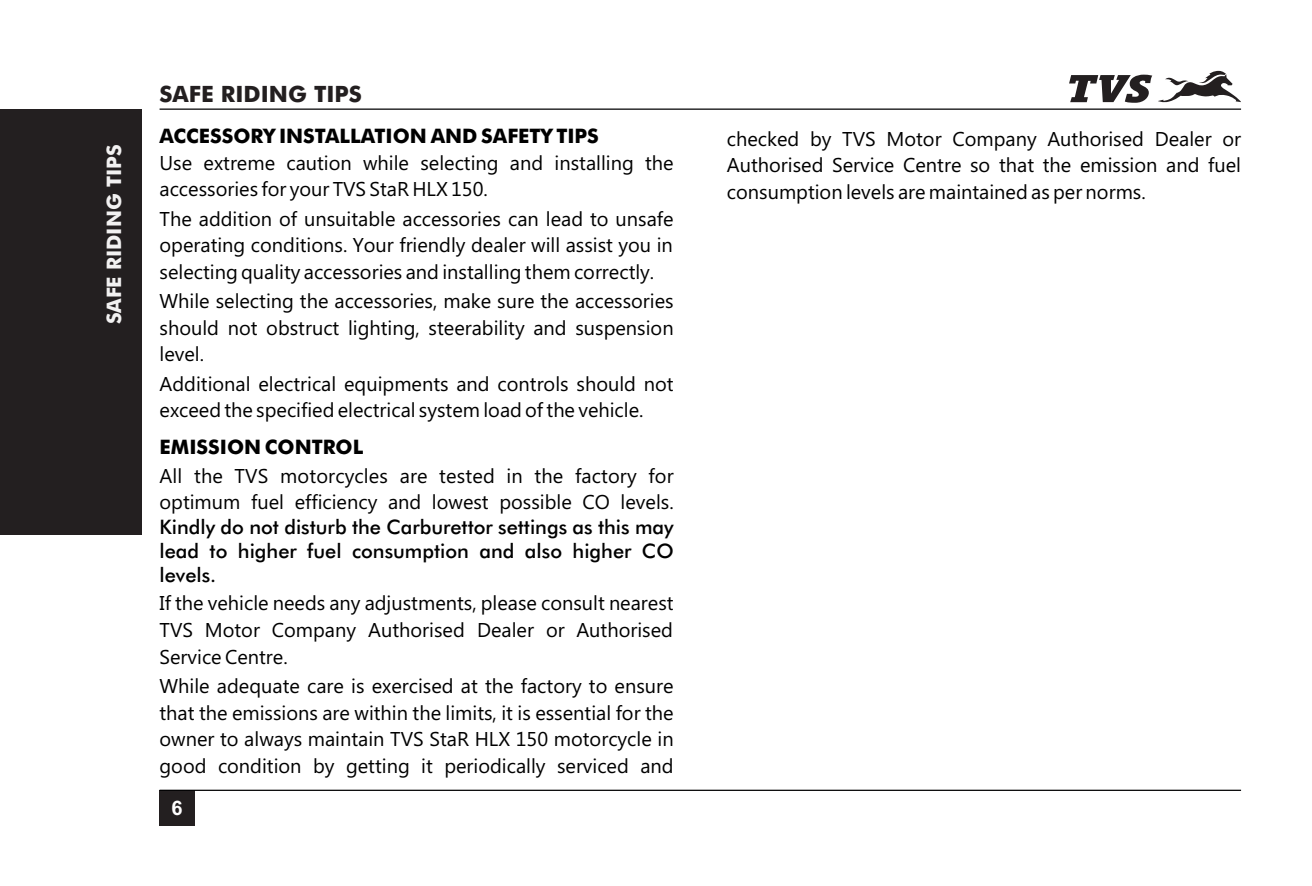
<style>
.page{position:relative;width:1312px;height:886px;background:#fff}
.page>*{position:absolute;margin:0;border:0;box-sizing:border-box;transform-origin:0 0}
.t1{font:700 22.5px "Futura BT";color:#231f20}
.t2{font:20px/26.5px "Ebrima";color:#000;text-align:justify}
.t3{font:500 20px/24px "Futura BT";color:#000;text-align:justify}
.t4{font:700 20px "Futura BT";color:#000}
.t5{font:700 20px "Futura BT";color:#f2f1f1}
.t6{font:700 20px "Arial";color:#fff}
</style>
<div class="page">
<svg style="left:1158px;top:71px;width:82px;height:32px"></svg>
<svg style="left:1069px;top:75px;width:82px;height:28px"></svg>
<hr style="left:159px;top:109px;width:1081px;height:1px;background:#020203">
<div style="left:0;top:109px;width:142px;height:425px;background:#231f20"></div>
<div style="left:159px;top:790px;width:36px;height:35px;background:#231f20"></div>
<hr style="left:159px;top:790px;width:1081px;height:1px;background:#020203">
<p class="t5" style="left:106px;top:324px;width:181px;rotate:-90deg">SAFE RIDING TIPS</p>
<p class="t1" style="left:159px;top:85px;width:204px">SAFE RIDING TIPS</p>
<p class="t4" style="left:159px;top:128px;width:441px">ACCESSORY INSTALLATION AND SAFETY TIPS</p>
<p class="t2" style="left:159px;top:151px;width:515px">Use extreme caution while selecting and installing the accessories for your TVS StaR HLX 150.</p>
<p class="t2" style="left:159px;top:207px;width:515px">The addition of unsuitable accessories can lead to unsafe operating conditions. Your friendly dealer will assist you in selecting quality accessories and installing them correctly.</p>
<p class="t2" style="left:159px;top:290px;width:515px">While selecting the accessories, make sure the accessories should not obstruct lighting, steerability and suspension level.</p>
<p class="t2" style="left:159px;top:372px;width:515px">Additional electrical equipments and controls should not exceed the specified electrical system load of the vehicle.</p>
<p class="t4" style="left:159px;top:438px;width:205px">EMISSION CONTROL</p>
<p class="t2" style="left:159px;top:464px;width:515px">All the TVS motorcycles are tested in the factory for optimum fuel efficiency and lowest possible CO levels.</p>
<p class="t3" style="left:159px;top:516px;width:515px">Kindly do not disturb the Carburettor settings as this may lead to higher fuel consumption and also higher CO levels.</p>
<p class="t2" style="left:159px;top:592px;width:515px">If the vehicle needs any adjustments, please consult nearest TVS Motor Company Authorised Dealer or Authorised Service Centre.</p>
<p class="t2" style="left:159px;top:674px;width:515px">While adequate care is exercised at the factory to ensure that the emissions are within the limits, it is essential for the owner to always maintain TVS StaR HLX 150 motorcycle in good condition by getting it periodically serviced and</p>
<p class="t6" style="left:171px;top:800px;width:13px">6</p>
<p class="t2" style="left:726px;top:127px;width:515px">checked by TVS Motor Company Authorised Dealer or Authorised Service Centre so that the emission and fuel consumption levels are maintained as per norms.</p>
</div>
